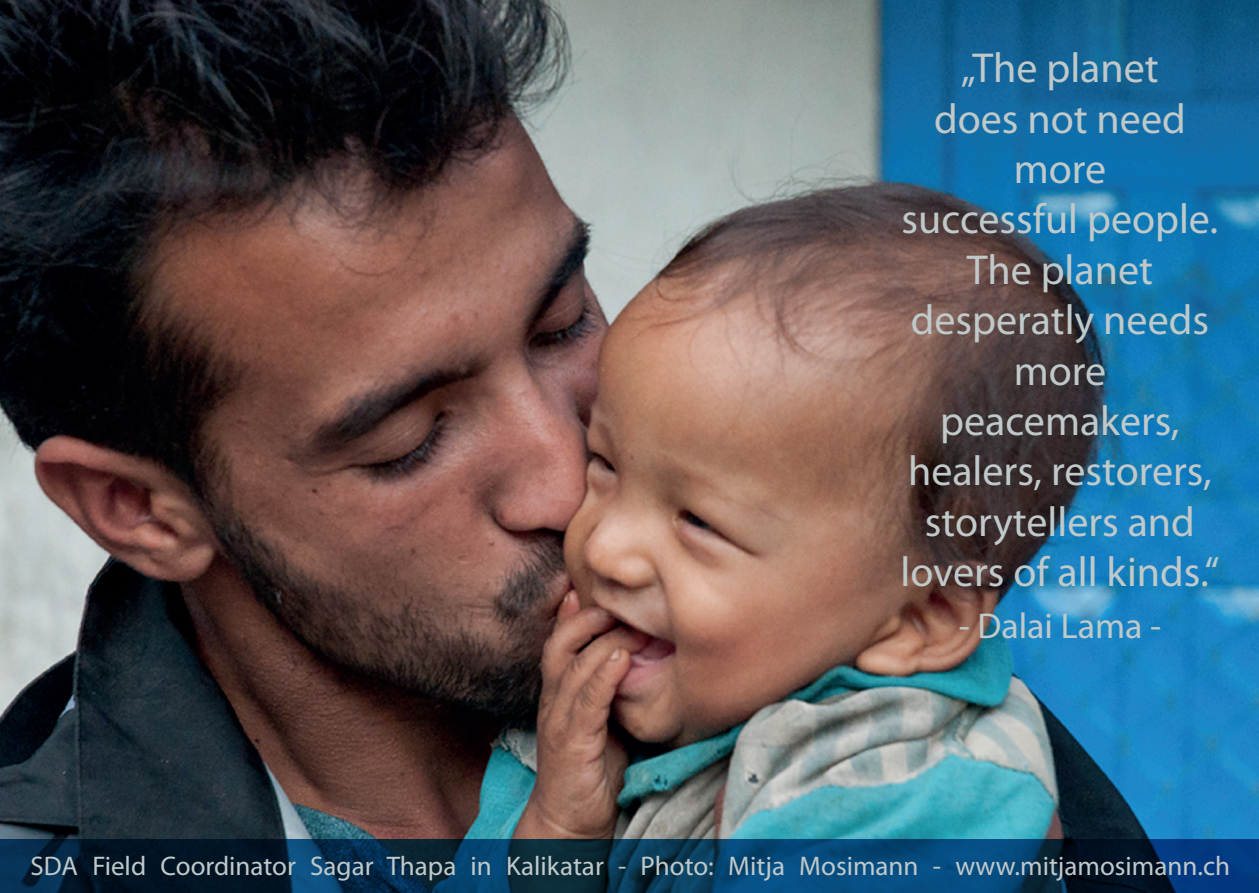
<style>
.page{position:relative;width:1259px;height:893px;background:#fff}
.page>*{position:absolute;margin:0;border:0;box-sizing:border-box;transform-origin:0 0}
.t1{font:42px/50.4px "Myriad Pro";color:#c0c9ca;text-align:center}
.t2{font:36px "Myriad Pro";color:#c0c9ca}
.t3{font:27px "Myriad Pro";color:#c0c9ca}
</style>
<div class="page">
<img style="left:0;top:0;width:1259px;height:839px">
<svg style="left:0;top:839px;width:1259px;height:54px;background:#053051"></svg>
<p class="t1" style="left:961px;top:42px;width:199px">„The planet</p>
<p class="t1" style="left:934px;top:93px;width:253px">does not need more</p>
<p class="t1" style="left:901px;top:193px;width:318px">successful people.<br>The planet</p>
<p class="t1" style="left:911px;top:294px;width:300px">desperatly needs more</p>
<p class="t1" style="left:940px;top:395px;width:241px">peacemakers,</p>
<p class="t1" style="left:908px;top:445px;width:305px">healers, restorers, storytellers and</p>
<p class="t1" style="left:900px;top:546px;width:320px">lovers of all kinds.“</p>
<p class="t2" style="left:958px;top:604px;width:204px">- Dalai Lama -</p>
<p class="t3" style="left:31px;top:849px;width:1201px">SDA Field Coordinator Sagar Thapa in Kalikatar - Photo: Mitja Mosimann - www.mitjamosimann.ch</p>
</div>
